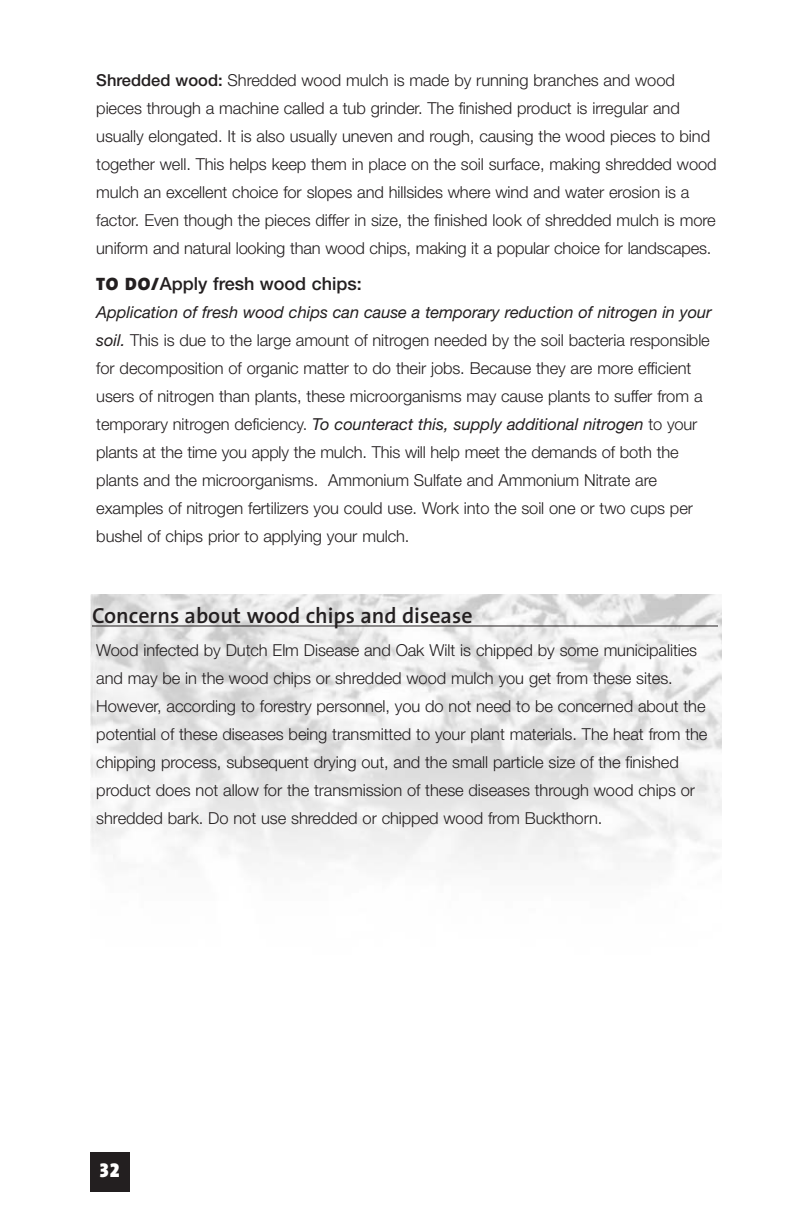
<style>
.page{position:relative;width:792px;height:1224px;background:#fff}
.page>*{position:absolute;margin:0;border:0;box-sizing:border-box;transform-origin:0 0}
.t1{font:600 22px "The Sans";color:#231f20}
.t2{font:20px "The Sans Black Caps";color:#fff}
.t3{font:500 18px "Helvetica Neue";color:#231f20}
.t4{font:300 16.4px/28px "Helvetica Neue";letter-spacing:-.005em;color:#231f20}
.s1{font-weight:500}
.s2{font-family:"The Sans";font-weight:900}
.s3{font-weight:400;font-style:italic}
</style>
<div class="page">
<div style="left:90px;top:1152px;width:39px;height:39px;background:#231f20"></div>
<img style="left:90px;top:594px;width:632px;height:269px">
<hr style="left:92px;top:626px;width:626px;height:1px;background:#231f20">
<p class="t4" style="left:96px;top:67px;width:622px"><span class="s1">Shredded wood:</span> Shredded wood mulch is made by running branches and wood pieces through a machine called a tub grinder. The finished product is irregular and usually elongated. It is also usually uneven and rough, causing the wood pieces to bind together well. This helps keep them in place on the soil surface, making shredded wood mulch an excellent choice for slopes and hillsides where wind and water erosion is a factor. Even though the pieces differ in size, the finished look of shredded mulch is more uniform and natural looking than wood chips, making it a popular choice for landscapes.</p>
<p class="t3" style="left:96px;top:278px;width:267px"><span class="s2">TO DO/</span>Apply fresh wood chips:</p>
<p class="t4" style="left:96px;top:300px;width:617px"><span class="s3">Application of fresh wood chips can cause a temporary reduction of nitrogen in your soil.</span> This is due to the large amount of nitrogen needed by the soil bacteria responsible for decomposition of organic matter to do their jobs. Because they are more efficient users of nitrogen than plants, these microorganisms may cause plants to suffer from a temporary nitrogen deficiency. <span class="s3">To counteract this, supply additional nitrogen</span> to your plants at the time you apply the mulch. This will help meet the demands of both the plants and the microorganisms. Ammonium Sulfate and Ammonium Nitrate are examples of nitrogen fertilizers you could use. Work into the soil one or two cups per bushel of chips prior to applying your mulch.</p>
<h1 class="t1" style="left:92px;top:608px;width:382px">Concerns about wood chips and disease</h1>
<p class="t4" style="left:96px;top:638px;width:613px">Wood infected by Dutch Elm Disease and Oak Wilt is chipped by some municipalities and may be in the wood chips or shredded wood mulch you get from these sites.<br>However, according to forestry personnel, you do not need to be concerned about the potential of these diseases being transmitted to your plant materials. The heat from the chipping process, subsequent drying out, and the small particle size of the finished product does not allow for the transmission of these diseases through wood chips or shredded bark. Do not use shredded or chipped wood from Buckthorn.</p>
<p class="t2" style="left:100px;top:1158px;width:21px">32</p>
</div>
